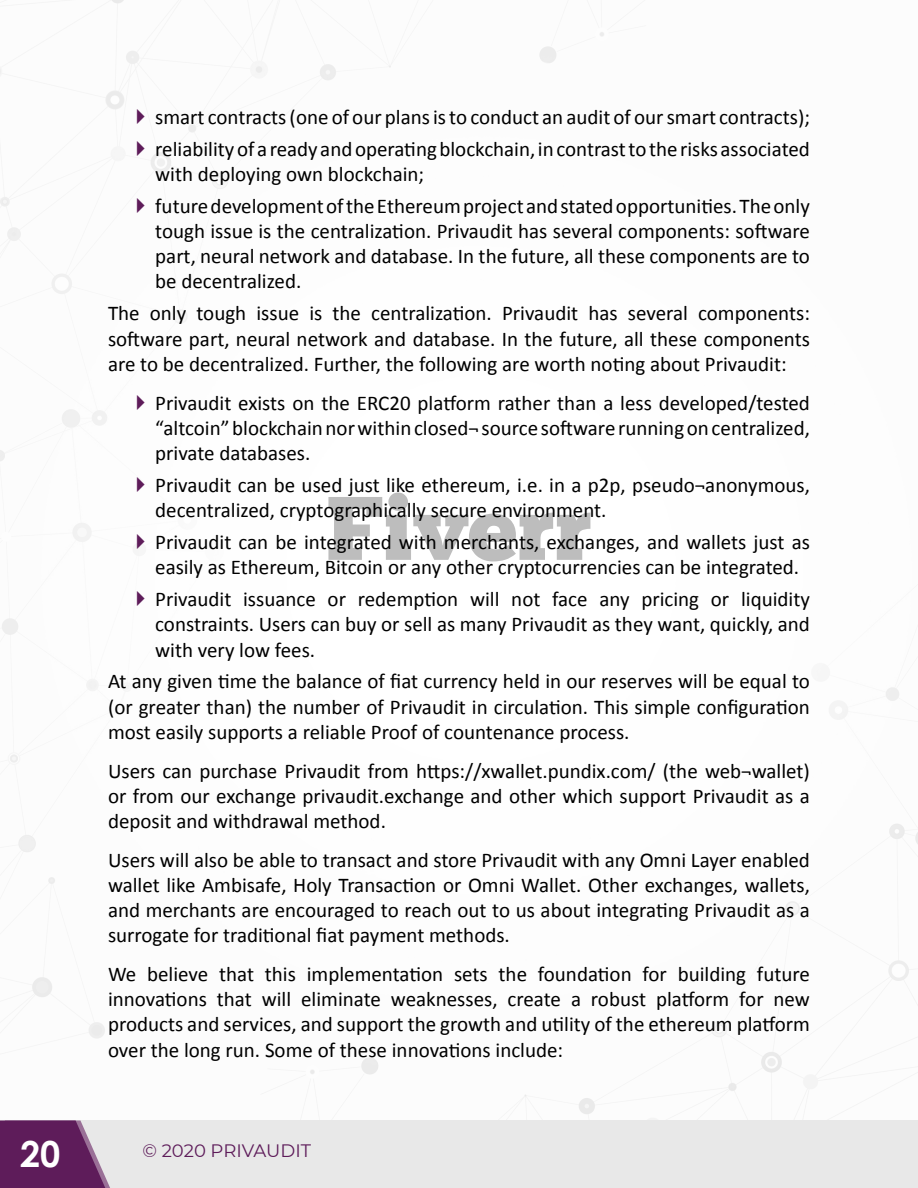
<style>
.page{position:relative;width:918px;height:1188px;background:#fff}
.page>*{position:absolute;margin:0;border:0;box-sizing:border-box;transform-origin:0 0}
.t1{font:90px "Chunk Five Ex";color:#000}
.t2{font:700 36px "Century Gothic";color:#fff}
.t3{font:21px/25.2px "Calibri";color:#000;text-align:justify}
.t4{font:18px "Montserrat";letter-spacing:-.005em;color:#5e1c5a}
</style>
<div class="page">
<img style="left:0;top:0;width:918px;height:1120px">
<div style="left:0;top:1120px;width:918px;height:68px;background:#e8e8e8"></div>
<svg style="left:0;top:1120px;width:110px;height:68px;background:#733b70"></svg>
<svg style="left:137px;top:109px;width:8px;height:15px"></svg>
<svg style="left:137px;top:140px;width:8px;height:16px"></svg>
<svg style="left:137px;top:198px;width:8px;height:15px"></svg>
<svg style="left:137px;top:394px;width:8px;height:16px"></svg>
<svg style="left:137px;top:477px;width:8px;height:15px"></svg>
<svg style="left:137px;top:534px;width:8px;height:15px"></svg>
<svg style="left:137px;top:591px;width:8px;height:15px"></svg>
<p class="t3" style="left:155px;top:101px;width:656px;line-height:32px">smart contracts (one of our plans is to conduct an audit of our smart contracts); reliability of a ready and operating blockchain, in contrast to the risks associated</p>
<p class="t3" style="left:155px;top:158px;width:656px;line-height:32px">with deploying own blockchain;<br>future development of the Ethereum project and stated opportunities. The only</p>
<p class="t3" style="left:155px;top:219px;width:656px">tough issue is the centralization. Privaudit has several components: software part, neural network and database. In the future, all these components are to be decentralized.</p>
<p class="t3" style="left:108px;top:301px;width:703px">The only tough issue is the centralization. Privaudit has several components: software part, neural network and database. In the future, all these components are to be decentralized. Further, the following are worth noting about Privaudit:</p>
<p class="t3" style="left:155px;top:390px;width:656px">Privaudit exists on the ERC20 platform rather than a less developed/tested “altcoin” blockchain nor within closed¬ source software running on centralized, private databases.</p>
<p class="t3" style="left:155px;top:472px;width:656px">Privaudit can be used just like ethereum, i.e. in a p2p, pseudo¬anonymous, decentralized, cryptographically secure environment.</p>
<p class="t3" style="left:155px;top:530px;width:656px">Privaudit can be integrated with merchants, exchanges, and wallets just as easily as Ethereum, Bitcoin or any other cryptocurrencies can be integrated.</p>
<p class="t3" style="left:155px;top:587px;width:656px">Privaudit issuance or redemption will not face any pricing or liquidity constraints. Users can buy or sell as many Privaudit as they want, quickly, and with very low fees.</p>
<p class="t3" style="left:108px;top:669px;width:703px">At any given time the balance of fiat currency held in our reserves will be equal to (or greater than) the number of Privaudit in circulation. This simple configuration most easily supports a reliable Proof of countenance process.</p>
<p class="t3" style="left:108px;top:758px;width:704px">Users can purchase Privaudit from https://xwallet.pundix.com/ (the web¬wallet) or from our exchange privaudit.exchange and other which support Privaudit as a deposit and withdrawal method.</p>
<p class="t3" style="left:108px;top:847px;width:704px">Users will also be able to transact and store Privaudit with any Omni Layer enabled wallet like Ambisafe, Holy Transaction or Omni Wallet. Other exchanges, wallets, and merchants are encouraged to reach out to us about integrating Privaudit as a surrogate for traditional fiat payment methods.</p>
<p class="t3" style="left:108px;top:962px;width:704px">We believe that this implementation sets the foundation for building future innovations that will eliminate weaknesses, create a robust platform for new products and services, and support the growth and utility of the ethereum platform over the long run. Some of these innovations include:</p>
<h1 class="t1" style="left:326px;top:461px;width:267px">Fiverr</h1>
<h2 class="t2" style="left:20px;top:1127px;width:42px">20</h2>
<p class="t4" style="left:143px;top:1139px;width:170px">© 2020 PRIVAUDIT</p>
</div>
